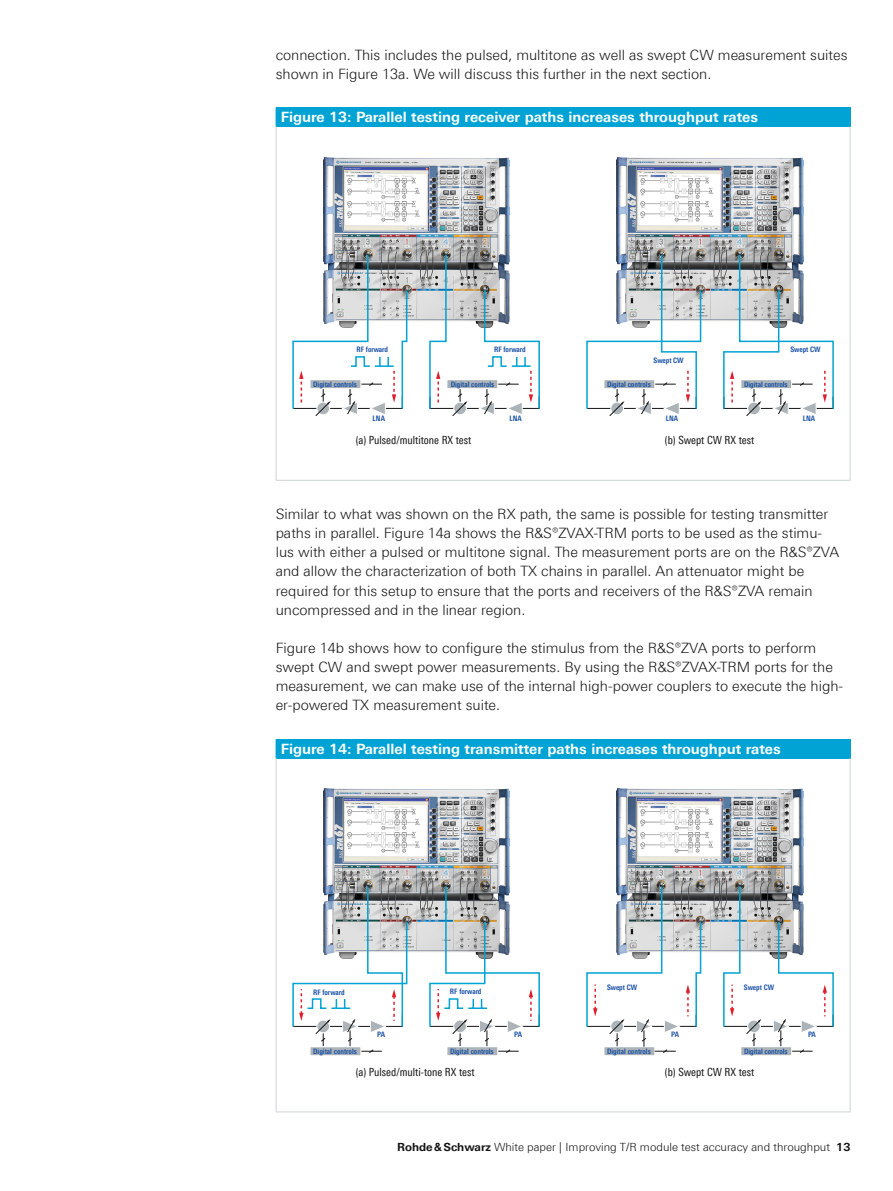
<style>
.page{position:relative;width:893px;height:1191px;background:#fff}
.page>*{position:absolute;margin:0;border:0;box-sizing:border-box;transform-origin:0 0}
.t1{font:300 14.25px/19.2px "Linotype Univers 330";color:#131413}
.t2{font:700 14.25px "Linotype Univers 630";color:#fff}
.t3{font:11.25px "Linotype Univers 420 Cn";color:#131413}
.t4{font:300 11.25px "Linotype Univers 330";color:#131413}
.t5{font:700 7.5px "Linotype Univers 620 Cn";color:#154ea3}
.s1{font-family:"Linotype Univers 630";font-weight:700}
</style>
<div class="page">
<div style="left:276px;top:107px;width:574px;height:20px;background:#00a3d3"></div>
<svg style="left:850px;top:107px;width:1px;height:20px"></svg>
<hr style="left:276px;top:127px;width:1px;height:353px;background:#cdd4d7">
<hr style="left:850px;top:127px;width:1px;height:353px;background:#cdd4d7">
<hr style="left:276px;top:480px;width:574px;height:1px;background:#cdd4d7">
<img style="left:323px;top:157px;width:186px;height:164px">
<svg style="left:292px;top:253px;width:116px;height:163px"></svg>
<svg style="left:428px;top:253px;width:112px;height:163px"></svg>
<img style="left:617px;top:157px;width:186px;height:164px">
<svg style="left:586px;top:253px;width:116px;height:163px"></svg>
<svg style="left:722px;top:253px;width:112px;height:163px"></svg>
<div style="left:276px;top:739px;width:574px;height:19px;background:#00a3d3"></div>
<svg style="left:850px;top:739px;width:1px;height:19px"></svg>
<hr style="left:276px;top:758px;width:1px;height:353px;background:#cdd4d7">
<hr style="left:850px;top:758px;width:1px;height:353px;background:#cdd4d7">
<hr style="left:276px;top:1111px;width:574px;height:1px;background:#cdd4d7">
<div style="left:604px;top:1046px;width:51px;height:9px;background:#acb4b9"></div>
<div style="left:604px;top:1046px;width:51px;height:10px;border:1px solid #fff"></div>
<img style="left:323px;top:789px;width:186px;height:163px">
<div style="left:310px;top:1046px;width:51px;height:9px;background:#acb4b9"></div>
<div style="left:310px;top:1046px;width:51px;height:10px;border:1px solid #fff"></div>
<svg style="left:292px;top:885px;width:116px;height:168px"></svg>
<img style="left:617px;top:789px;width:186px;height:169px">
<div style="left:447px;top:1046px;width:51px;height:9px;background:#acb4b9"></div>
<div style="left:447px;top:1046px;width:51px;height:10px;border:1px solid #fff"></div>
<svg style="left:428px;top:885px;width:112px;height:168px"></svg>
<svg style="left:586px;top:885px;width:116px;height:168px"></svg>
<hr style="left:724px;top:1026px;width:59px;height:1px;background:#131413">
<div style="left:741px;top:1046px;width:51px;height:9px;background:#acb4b9"></div>
<div style="left:740px;top:1046px;width:52px;height:10px;border:1px solid #fff"></div>
<svg style="left:722px;top:885px;width:39px;height:161px"></svg>
<svg style="left:773px;top:920px;width:61px;height:133px"></svg>
<p class="t1" style="left:276px;top:45px;width:573px">connection. This includes the pulsed, multitone as well as swept CW measurement suites shown in Figure 13a. We will discuss this further in the next section.</p>
<p class="t2" style="left:281px;top:108px;width:479px">-Figure 13: Parallel testing receiver paths increases throughput rates</p>
<p class="t5" style="left:357px;top:345px;width:33px">RF forward</p>
<p class="t5" style="left:494px;top:345px;width:33px">RF forward</p>
<p class="t5" style="left:790px;top:345px;width:32px">Swept CW</p>
<p class="t5" style="left:654px;top:356px;width:32px">Swept CW</p>
<p class="t5" style="left:313px;top:379px;width:45px">Digital controls</p>
<p class="t5" style="left:451px;top:379px;width:45px">Digital controls</p>
<p class="t5" style="left:607px;top:379px;width:45px">Digital controls</p>
<p class="t5" style="left:744px;top:379px;width:45px">Digital controls</p>
<p class="t5" style="left:373px;top:413px;width:14px">LNA</p>
<p class="t5" style="left:509px;top:413px;width:14px">LNA</p>
<p class="t5" style="left:666px;top:413px;width:14px">LNA</p>
<p class="t5" style="left:803px;top:413px;width:14px">LNA</p>
<p class="t3" style="left:356px;top:434px;width:117px">(a) Pulsed/multitone RX test</p>
<p class="t3" style="left:665px;top:434px;width:91px">(b) Swept CW RX test</p>
<p class="t1" style="left:276px;top:504px;width:565px">Similar to what was shown on the RX path, the same is possible for testing transmitter paths in parallel. Figure 14a shows the R&amp;S®ZVAX-TRM ports to be used as the stimu&shy;lus with either a pulsed or multitone signal. The measurement ports are on the R&amp;S®ZVA and allow the characterization of both TX chains in parallel. An attenuator might be required for this setup to ensure that the ports and receivers of the R&amp;S®ZVA remain uncompressed and in the linear region.</p>
<p class="t1" style="left:276px;top:638px;width:569px">Figure 14b shows how to configure the stimulus from the R&amp;S®ZVA ports to perform swept CW and swept power measurements. By using the R&amp;S®ZVAX-TRM ports for the measurement, we can make use of the internal high-power couplers to execute the high&shy;er-powered TX measurement suite.</p>
<p class="t2" style="left:281px;top:740px;width:501px">-Figure 14: Parallel testing transmitter paths increases throughput rates</p>
<p class="t5" style="left:313px;top:987px;width:33px">RF forward</p>
<p class="t5" style="left:313px;top:1046px;width:45px">Digital controls</p>
<p class="t5" style="left:377px;top:1030px;width:9px">PA</p>
<p class="t5" style="left:450px;top:987px;width:33px">RF forward</p>
<p class="t5" style="left:450px;top:1046px;width:45px">Digital controls</p>
<p class="t5" style="left:514px;top:1030px;width:9px">PA</p>
<p class="t5" style="left:607px;top:983px;width:32px">Swept CW</p>
<p class="t5" style="left:607px;top:1046px;width:45px">Digital controls</p>
<p class="t5" style="left:671px;top:1030px;width:9px">PA</p>
<p class="t5" style="left:744px;top:983px;width:32px">Swept CW</p>
<p class="t5" style="left:744px;top:1046px;width:45px">Digital controls</p>
<p class="t3" style="left:356px;top:1065px;width:120px">(a) Pulsed/multi‑tone RX test</p>
<p class="t3" style="left:665px;top:1065px;width:91px">(b) Swept CW RX test</p>
<p class="t5" style="left:808px;top:1030px;width:9px">PA</p>
<p class="t4" style="left:397px;top:1140px;width:455px"><span class="s1">Rohde&amp;Schwarz</span> White paper | Improving T/R module test accuracy and throughput <span class="s1">13</span></p>
</div>
